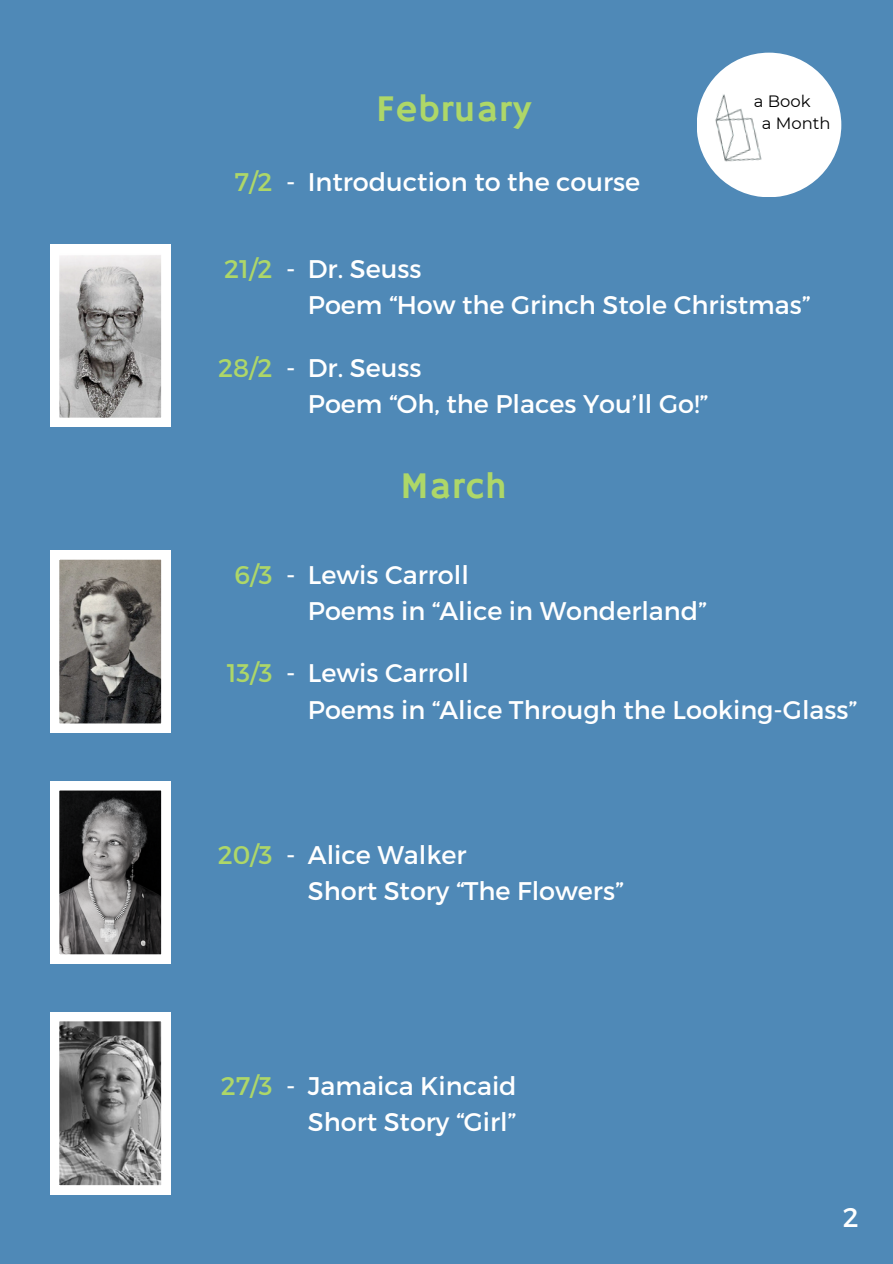
<style>
.page{position:relative;width:893px;height:1264px;background:#fff}
.page>*{position:absolute;margin:0;border:0;box-sizing:border-box;transform-origin:0 0}
.t1{font:37.5px "Hammersmith One";letter-spacing:.02em;color:#aed768}
.t2{font:27px "Montserrat";color:#fff}
.t3{font:25.5px/36.5px "Montserrat";color:#fff}
.t4{font:25.5px "Montserrat";color:#aed768}
.t5{font:16.35px "Montserrat";color:#000}
</style>
<div class="page">
<div style="left:0;top:0;width:892px;height:1263px;background:#4f89b7"></div>
<div style="left:696px;top:53px;width:145px;height:144px;background:#fff;border-radius:50%"></div>
<img style="left:699px;top:88px;width:63px;height:91px">
<svg style="left:50px;top:245px;width:120px;height:181px;background:#bebdbd"></svg>
<svg style="left:50px;top:550px;width:120px;height:182px;background:#8f8c89"></svg>
<svg style="left:50px;top:781px;width:120px;height:182px;background:#767575"></svg>
<svg style="left:50px;top:1012px;width:120px;height:182px;background:#959595"></svg>
<h1 class="t1" style="left:376px;top:87px;width:157px">February</h1>
<p class="t4" style="left:234px;top:165px;width:39px">7/2</p>
<p class="t3" style="left:308px;top:162px;width:334px">Introduction to the course</p>
<p class="t3" style="left:286px;top:162px;width:11px">-</p>
<p class="t5" style="left:753px;top:91px;width:58px">a Book</p>
<p class="t5" style="left:761px;top:113px;width:70px">a Month</p>
<p class="t4" style="left:224px;top:252px;width:50px">21/2</p>
<p class="t3" style="left:308px;top:249px;width:504px">Dr. Seuss<br>Poem “How the Grinch Stole Christmas”</p>
<p class="t3" style="left:286px;top:249px;width:11px">-</p>
<p class="t4" style="left:218px;top:351px;width:56px">28/2</p>
<p class="t3" style="left:308px;top:348px;width:401px">Dr. Seuss<br>Poem “Oh, the Places You’ll Go!”</p>
<p class="t3" style="left:286px;top:348px;width:11px">-</p>
<h1 class="t1" style="left:400px;top:464px;width:108px">March</h1>
<p class="t4" style="left:234px;top:558px;width:39px">6/3</p>
<p class="t3" style="left:308px;top:555px;width:400px">Lewis Carroll<br>Poems in “Alice in Wonderland”</p>
<p class="t3" style="left:286px;top:555px;width:11px">-</p>
<p class="t4" style="left:227px;top:656px;width:47px">13/3</p>
<p class="t3" style="left:308px;top:653px;width:550px">Lewis Carroll<br>Poems in “Alice Through the Looking-Glass”</p>
<p class="t3" style="left:286px;top:653px;width:11px">-</p>
<p class="t4" style="left:218px;top:838px;width:56px">20/3</p>
<p class="t3" style="left:308px;top:835px;width:317px">Alice Walker<br>Short Story “The Flowers”</p>
<p class="t3" style="left:286px;top:835px;width:11px">-</p>
<p class="t4" style="left:221px;top:1068px;width:53px">27/3</p>
<p class="t3" style="left:308px;top:1066px;width:210px">Jamaica Kincaid<br>Short Story “Girl”</p>
<p class="t3" style="left:286px;top:1066px;width:11px">-</p>
<p class="t2" style="left:842px;top:1199px;width:17px">2</p>
</div>
